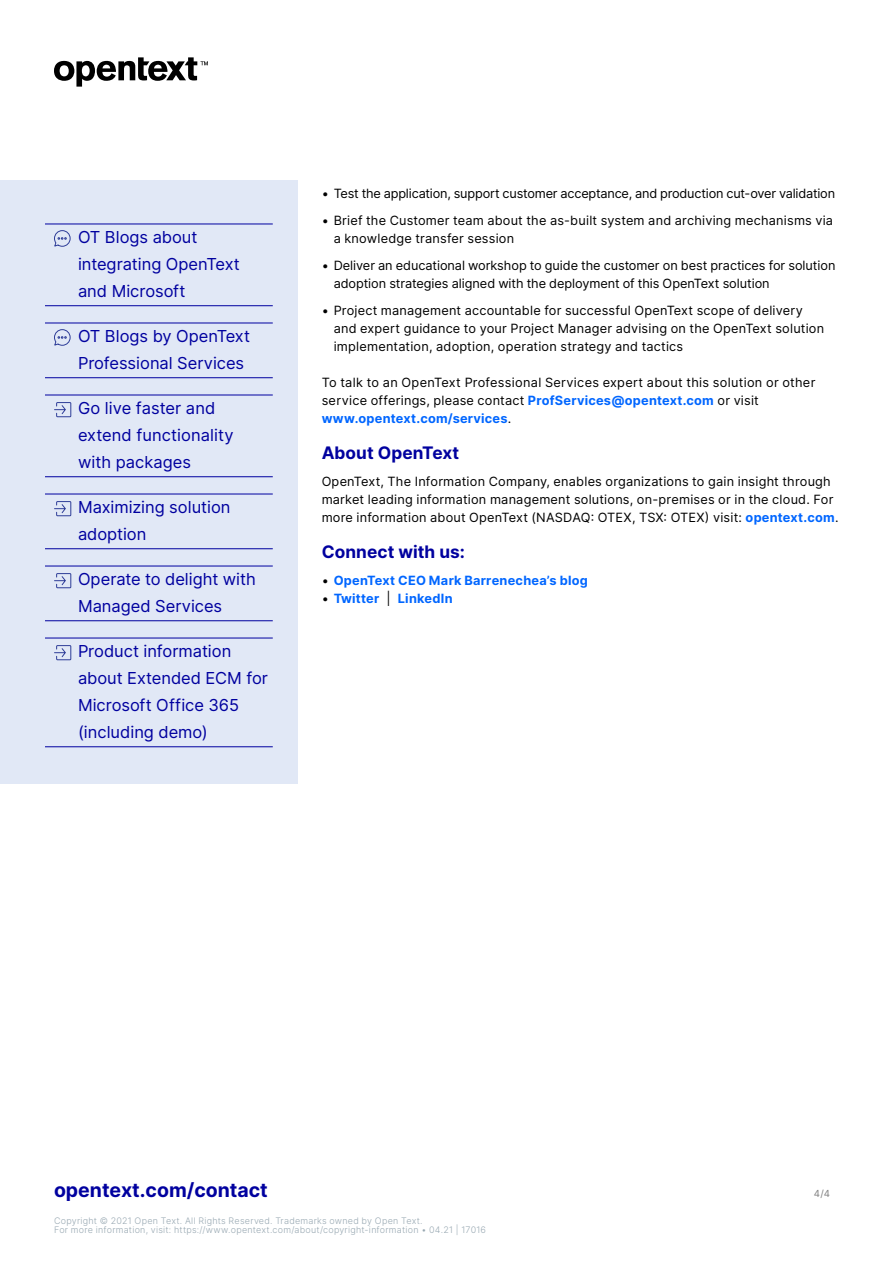
<style>
.page{position:relative;width:893px;height:1263px;background:#fff}
.page>*{position:absolute;margin:0;border:0;box-sizing:border-box;transform-origin:0 0}
.t1{font:700 19.5px "Inter";color:#00009f}
.t2{font:700 17.25px "Inter";letter-spacing:.005em;color:#00009f}
.Links_-_last_page{font:16.5px/27px "Inter";color:#00009f}
.Body{font:12.75px/18px "Inter";letter-spacing:.015em;color:#000}
.Body-2{font:12.75px/18px "Inter";letter-spacing:-.005em;color:#000}
.Body-3{font:12.75px "Inter";letter-spacing:-.015em;color:#000}
.t3{font:700 12.75px "Inter";letter-spacing:.02em;color:#06f}
.t4{font:9.75px "Inter";color:#808080}
.Copyright{font:300 9px/9px "Inter";letter-spacing:.025em;color:#98a8b2}
.s1{font-weight:700;color:#06f}
.s2{font-weight:400;color:#000}
</style>
<div class="page">
<svg style="left:54px;top:57px;width:154px;height:30px"></svg>
<div style="left:0;top:180px;width:297px;height:603px;background:#e1e8f6"></div>
<hr style="left:45px;top:224px;width:228px;height:1px;background:#00009f">
<hr style="left:45px;top:305px;width:228px;height:1px;background:#00009f">
<hr style="left:45px;top:323px;width:228px;height:1px;background:#00009f">
<hr style="left:45px;top:377px;width:228px;height:1px;background:#00009f">
<hr style="left:45px;top:395px;width:228px;height:1px;background:#00009f">
<hr style="left:45px;top:476px;width:228px;height:1px;background:#00009f">
<hr style="left:45px;top:494px;width:228px;height:1px;background:#00009f">
<hr style="left:45px;top:548px;width:228px;height:1px;background:#00009f">
<hr style="left:45px;top:566px;width:228px;height:1px;background:#00009f">
<hr style="left:45px;top:620px;width:228px;height:1px;background:#00009f">
<hr style="left:45px;top:638px;width:228px;height:1px;background:#00009f">
<hr style="left:45px;top:746px;width:228px;height:1px;background:#00009f">
<svg style="left:54px;top:230px;width:17px;height:17px"></svg>
<svg style="left:54px;top:329px;width:17px;height:17px"></svg>
<svg style="left:54px;top:402px;width:18px;height:16px"></svg>
<svg style="left:54px;top:501px;width:18px;height:16px"></svg>
<svg style="left:54px;top:573px;width:18px;height:16px"></svg>
<svg style="left:54px;top:645px;width:18px;height:16px"></svg>
<p class="Links_-_last_page" style="left:78px;top:223px;width:163px">OT Blogs about integrating OpenText and Microsoft</p>
<p class="Links_-_last_page" style="left:78px;top:322px;width:174px">OT Blogs by OpenText<br>Professional Services</p>
<p class="Links_-_last_page" style="left:78px;top:394px;width:157px">Go live faster and extend functionality with packages</p>
<p class="Links_-_last_page" style="left:78px;top:493px;width:154px">Maximizing solution adoption</p>
<p class="Links_-_last_page" style="left:78px;top:565px;width:179px">Operate to delight with<br>Managed Services</p>
<p class="Links_-_last_page" style="left:78px;top:637px;width:191px">Product information about Extended ECM for<br>Microsoft Office 365 (including demo)</p>
<p class="Body-3" style="left:322px;top:184px;width:515px">• Test the application, support customer acceptance, and production cut-over validation</p>
<p class="Body" style="left:334px;top:211px;width:501px;text-indent:-12px">• Brief the Customer team about the as-built system and archiving mechanisms via a knowledge transfer session</p>
<p class="Body-2" style="left:334px;top:256px;width:503px;text-indent:-12px">• Deliver an educational workshop to guide the customer on best practices for solution adoption strategies aligned with the deployment of this OpenText solution</p>
<p class="Body" style="left:334px;top:301px;width:492px;text-indent:-12px">• Project management accountable for successful OpenText scope of delivery and expert guidance to your Project Manager advising on the OpenText solution implementation, adoption, operation strategy and tactics</p>
<h3 class="Body" style="left:322px;top:373px;width:495px">To talk to an OpenText Professional Services expert about this solution or other service offerings, please contact <span class="s1">ProfServices@opentext.com</span> or visit <span class="s1">www.opentext.com/services</span>.</h3>
<h3 class="t2" style="left:322px;top:440px;width:139px">About OpenText</h3>
<p class="Body" style="left:322px;top:472px;width:518px">OpenText, The Information Company, enables organizations to gain insight through market leading information management solutions, on-premises or in the cloud. For more information about OpenText (NASDAQ: OTEX, TSX: OTEX) visit: <span class="s1">opentext.com</span>.</p>
<h3 class="t2" style="left:322px;top:539px;width:145px">Connect with us:</h3>
<p class="t3" style="left:322px;top:571px;width:268px"><span class="s2">•</span> OpenText CEO Mark Barrenechea’s blog</p>
<p class="t3" style="left:322px;top:589px;width:133px"><span class="s2">•</span> Twitter <span class="s2">|</span> LinkedIn</p>
<p class="t1" style="left:54px;top:1176px;width:215px">opentext.com/contact</p>
<p class="Copyright" style="left:54px;top:1216px;width:434px">Copyright © 2021 Open Text. All Rights Reserved. Trademarks owned by Open Text.<br>For more information, visit: https://www.opentext.com/about/copyright-information • 04.21 | 17016</p>
<p class="t4" style="left:814px;top:1186px;width:18px">4/4</p>
</div>
